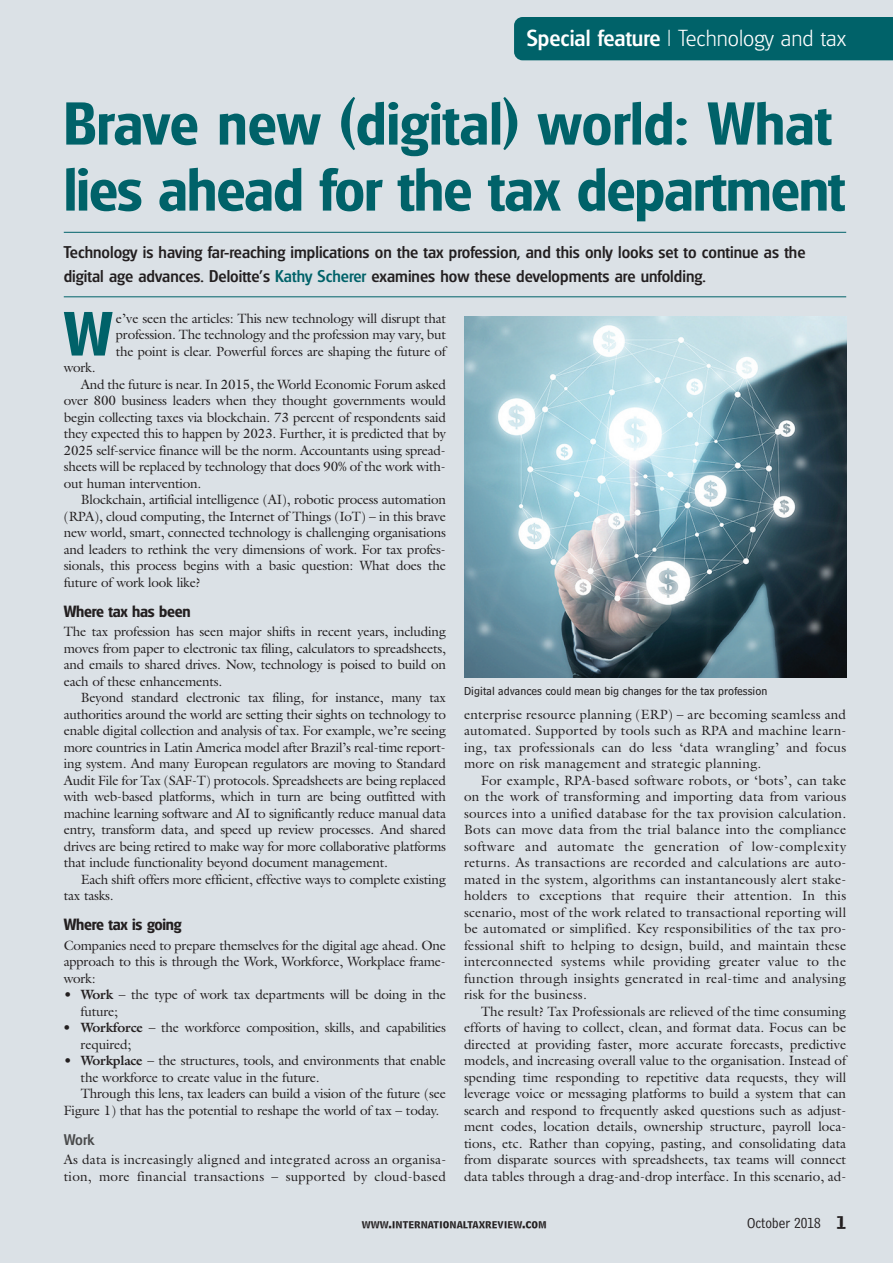
<style>
.page{position:relative;width:893px;height:1263px;background:#dbe1e6}
.page>*{position:absolute;margin:0;border:0;box-sizing:border-box;transform-origin:0 0}
.t1{font:700 60.45px "Glasgow Serial";color:#006269}
.t2{font:700 58.5px/66px "Glasgow Serial";letter-spacing:-.01em;color:#006269}
.t3{font:200 22.5px "Glasgow Serial";color:#fff}
.t4{font:500 16.5px/24px "Glasgow Serial";color:#231f20}
.t5{font:700 15.75px "Glasgow Serial";letter-spacing:-.015em;color:#231f20}
.t6{font:15px "Bell Centennial Address";color:#231f20}
.t7{font:500 15px "Glasgow Serial";color:#494a4b}
.t8{font:13.5px/16.5px "Galliard";letter-spacing:-.015em;color:#231f20;text-align:justify}
.t9{font:13.5px/16.5px "Galliard";letter-spacing:.015em;color:#231f20}
.t10{font:12px "Bell Centennial Sub Caption";color:#231f20}
.t11{font:10.5px "Bell Centennial Bold Listing";color:#231f20}
.s1{font-weight:500}
.s2{color:#006269}
.s3{font-weight:700}
.s4{font-family:"Bell Centennial Bold Listing"}
</style>
<div class="page">
<div style="left:514px;top:17px;width:379px;height:43px;background:#006269"></div>
<hr style="left:64px;top:297px;width:782px;height:1px;background:#006269">
<hr style="left:64px;top:232px;width:782px;height:1px;background:#006269">
<img style="left:464px;top:316px;width:382px;height:361px">
<h3 class="t3" style="left:527px;top:25px;width:321px"><span class="s1">Special feature</span> | Technology and tax</h3>
<h2 class="t2" style="left:64px;top:91px;width:783px">Brave new (digital) world: What lies ahead for the tax department</h2>
<p class="t4" style="left:64px;top:240px;width:743px">Technology is having far-reaching implications on the tax profession, and this only looks set to continue as the digital age advances. Deloitte’s <span class="s2">Kathy Scherer</span> examines how these developments are unfolding.</p>
<h1 class="t1" style="left:64px;top:299px;width:50px">W</h1>
<p class="t8" style="left:116px;top:310px;width:332px">e’ve seen the articles: This new technology will disrupt that profession. The technology and the profession may vary, but the point is clear. Powerful forces are shaping the future of</p>
<p class="t8" style="left:64px;top:359px;width:33px">work.</p>
<p class="t8" style="left:81px;top:376px;width:367px">And the future is near. In 2015, the World Economic Forum asked</p>
<p class="t8" style="left:64px;top:392px;width:384px">over 800 business leaders when they thought governments would</p>
<p class="t8" style="left:64px;top:409px;width:384px">begin collecting taxes via blockchain. 73 percent of respondents said</p>
<p class="t8" style="left:64px;top:425px;width:384px">they expected this to happen by 2023. Further, it is predicted that by</p>
<p class="t8" style="left:64px;top:442px;width:383px">2025 self-service finance will be the norm. Accountants using spread-</p>
<p class="t8" style="left:64px;top:458px;width:383px">sheets will be replaced by technology that does 90% of the work with-</p>
<p class="t8" style="left:64px;top:475px;width:139px">out human intervention.</p>
<p class="t8" style="left:81px;top:491px;width:367px">Blockchain, artificial intelligence (AI), robotic process automation</p>
<p class="t8" style="left:64px;top:508px;width:384px">(RPA), cloud computing, the Internet of Things (IoT) – in this brave</p>
<p class="t8" style="left:64px;top:524px;width:384px">new world, smart, connected technology is challenging organisations</p>
<p class="t8" style="left:64px;top:541px;width:383px">and leaders to rethink the very dimensions of work. For tax profes-</p>
<p class="t8" style="left:64px;top:557px;width:384px">sionals, this process begins with a basic question: What does the</p>
<p class="t8" style="left:64px;top:574px;width:138px">future of work look like?</p>
<p class="t5" style="left:64px;top:602px;width:128px">Where tax has been</p>
<p class="t8" style="left:64px;top:623px;width:384px">The tax profession has seen major shifts in recent years, including moves from paper to electronic tax filing, calculators to spreadsheets, and emails to shared drives. Now, technology is poised to build on each of these enhancements.</p>
<p class="t8" style="left:64px;top:689px;width:384px;text-indent:17px">Beyond standard electronic tax filing, for instance, many tax authorities around the world are setting their sights on technology to enable digital collection and analysis of tax. For example, we’re seeing more countries in Latin America model after Brazil’s real-time report&shy;ing system. And many European regulators are moving to Standard Audit File for Tax (SAF-T) protocols. Spreadsheets are being replaced with web-based platforms, which in turn are being outfitted with machine learning software and AI to significantly reduce manual data entry, transform data, and speed up review processes. And shared drives are being retired to make way for more collaborative platforms that include functionality beyond document management.</p>
<p class="t8" style="left:64px;top:871px;width:384px;text-indent:17px">Each shift offers more efficient, effective ways to complete existing tax tasks.</p>
<p class="t5" style="left:64px;top:915px;width:119px">Where tax is going</p>
<p class="t8" style="left:64px;top:937px;width:384px">Companies need to prepare themselves for the digital age ahead. One approach to this is through the Work, Workforce, Workplace frame&shy;work:</p>
<p class="t8" style="left:81px;top:986px;width:367px;text-indent:-17px">• <span class="s3">Work</span> – the type of work tax departments will be doing in the future;</p>
<p class="t8" style="left:81px;top:1019px;width:367px;text-indent:-17px"><span class="s3">• Workforce</span> – the workforce composition, skills, and capabilities required;</p>
<p class="t8" style="left:64px;top:1052px;width:384px">• <span class="s3">Workplace</span> – the structures, tools, and environments that enable</p>
<p class="t8" style="left:81px;top:1069px;width:240px">the workforce to create value in the future.</p>
<p class="t8" style="left:81px;top:1085px;width:367px">Through this lens, tax leaders can build a vision of the future (see</p>
<p class="t8" style="left:64px;top:1102px;width:377px">Figure 1) that has the potential to reshape the world of tax – today.</p>
<p class="t7" style="left:64px;top:1131px;width:32px">Work</p>
<p class="t9" style="left:64px;top:1151px;width:384px">As data is increasingly aligned and integrated across an organisa&shy;tion, more financial transactions – supported by cloud-based</p>
<p class="t10" style="left:464px;top:686px;width:305px">Digital advances could mean big changes for the tax profession</p>
<p class="t8" style="left:464px;top:706px;width:384px">enterprise resource planning (ERP) – are becoming seamless and automated. Supported by tools such as RPA and machine learn&shy;ing, tax professionals can do less ‘data wrangling’ and focus more on risk management and strategic planning.</p>
<p class="t8" style="left:464px;top:772px;width:384px;text-indent:17px">For example, RPA-based software robots, or ‘bots’, can take on the work of transforming and importing data from various sources into a unified database for the tax provision calculation.<br>Bots can move data from the trial balance into the compliance software and automate the generation of low-complexity returns. As transactions are recorded and calculations are auto&shy;mated in the system, algorithms can instantaneously alert stake&shy;holders to exceptions that require their attention. In this scenario, most of the work related to transactional reporting will be automated or simplified. Key responsibilities of the tax pro&shy;fessional shift to helping to design, build, and maintain these interconnected systems while providing greater value to the function through insights generated in real-time and analysing risk for the business.</p>
<p class="t8" style="left:464px;top:1003px;width:384px;text-indent:17px">The result? Tax Professionals are relieved of the time consuming efforts of having to collect, clean, and format data. Focus can be directed at providing faster, more accurate forecasts, predictive models, and increasing overall value to the organisation. Instead of spending time responding to repetitive data requests, they will leverage voice or messaging platforms to build a system that can search and respond to frequently asked questions such as adjust&shy;ment codes, location details, ownership structure, payroll loca&shy;tions, etc. Rather than copying, pasting, and consolidating data from disparate sources with spreadsheets, tax teams will connect data tables through a drag-and-drop interface. In this scenario, ad-</p>
<p class="t11" style="left:362px;top:1219px;width:187px">WWW.INTERNATIONALTAXREVIEW.COM</p>
<p class="t6" style="left:747px;top:1218px;width:101px">October 2018 <span class="s4">1</span></p>
</div>
